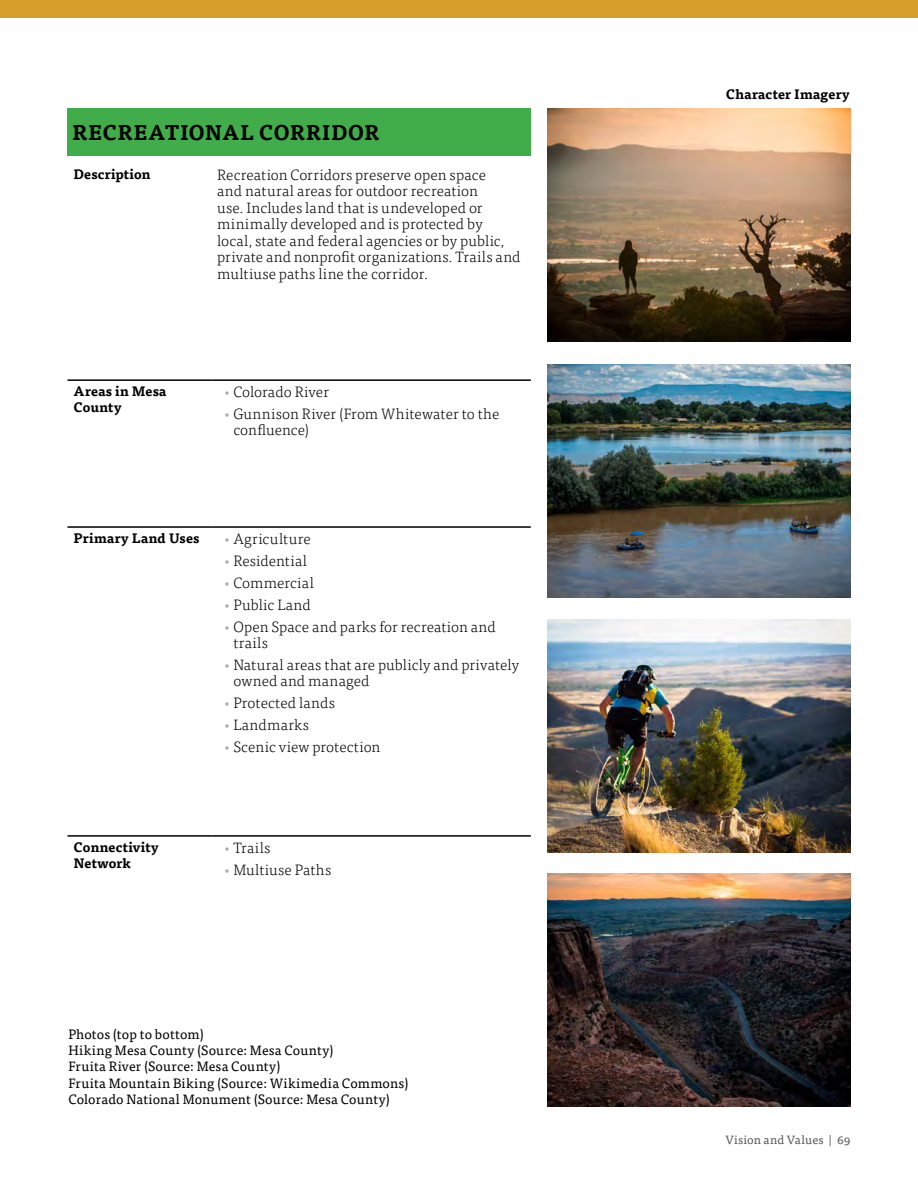
<style>
.page{position:relative;width:918px;height:1188px;background:#fff}
.page>*{position:absolute;margin:0;border:0;box-sizing:border-box;transform-origin:0 0}
.t1{font:700 21px "Tisa Pro";letter-spacing:.01em;color:#000}
.t2{font:300 15px/16.5px "Tisa Pro";letter-spacing:.005em;color:#000}
.t3{font:300 15px "Tisa Pro";letter-spacing:.025em;color:#000}
.t4{font:13.5px/16.2px "Tisa Pro";letter-spacing:.01em;color:#000}
.t5{font:700 13.5px/16.5px "Tisa Pro";letter-spacing:.015em;color:#000}
.t6{font:12px "Tisa Pro";letter-spacing:.01em;color:#58595b}
.s1{font-size:16.5px;color:#a7a9ac}
</style>
<div class="page">
<div style="left:68px;top:108px;width:463px;height:48px;background:#40ad4a"></div>
<hr style="left:68px;top:379px;width:143px;height:2px;background:#000">
<hr style="left:211px;top:379px;width:320px;height:2px;background:#000">
<hr style="left:68px;top:526px;width:143px;height:2px;background:#000">
<hr style="left:211px;top:526px;width:320px;height:2px;background:#000">
<hr style="left:68px;top:835px;width:143px;height:2px;background:#000">
<hr style="left:211px;top:835px;width:320px;height:2px;background:#000">
<img style="left:547px;top:108px;width:303px;height:233px">
<img style="left:547px;top:619px;width:303px;height:233px">
<img style="left:547px;top:365px;width:303px;height:233px">
<img style="left:547px;top:874px;width:303px;height:233px">
<div style="left:0;top:0;width:918px;height:18px;background:#d99f2c"></div>
<h1 class="t1" style="left:72px;top:115px;width:309px">RECREATIONAL CORRIDOR</h1>
<p class="t5" style="left:74px;top:165px;width:79px">Description</p>
<p class="t2" style="left:217px;top:166px;width:305px">Recreation Corridors preserve open space<br>and natural areas for outdoor recreation<br>use. Includes land that is undeveloped or minimally developed and is protected by local, state and federal agencies or by public, private and nonprofit organizations. Trails and multiuse paths line the corridor.</p>
<p class="t5" style="left:74px;top:382px;width:95px">Areas in Mesa<br>County</p>
<p class="t2" style="left:223px;top:383px;width:108px"><span class="s1">•</span>Colorado River</p>
<p class="t2" style="left:233px;top:405px;width:267px;text-indent:-11px"><span class="s1">•</span>Gunnison River (From Whitewater to the confluence)</p>
<p class="t5" style="left:74px;top:529px;width:128px">Primary Land Uses</p>
<p class="t3" style="left:223px;top:528px;width:90px"><span class="s1">•</span>Agriculture</p>
<p class="t2" style="left:223px;top:552px;width:86px"><span class="s1">•</span>Residential</p>
<p class="t2" style="left:223px;top:574px;width:93px"><span class="s1">•</span>Commercial</p>
<p class="t2" style="left:223px;top:596px;width:90px"><span class="s1">•</span>Public Land</p>
<p class="t2" style="left:233px;top:617px;width:264px;text-indent:-11px"><span class="s1">•</span>Open Space and parks for recreation and trails</p>
<p class="t2" style="left:233px;top:656px;width:287px;text-indent:-11px"><span class="s1">•</span>Natural areas that are publicly and privately owned and managed</p>
<p class="t2" style="left:223px;top:694px;width:114px"><span class="s1">•</span>Protected lands</p>
<p class="t3" style="left:223px;top:715px;width:88px"><span class="s1">•</span>Landmarks</p>
<p class="t2" style="left:223px;top:738px;width:159px"><span class="s1">•</span>Scenic view protection</p>
<p class="t5" style="left:74px;top:838px;width:87px">Connectivity<br>Network</p>
<p class="t2" style="left:223px;top:839px;width:49px"><span class="s1">•</span>Trails</p>
<p class="t2" style="left:223px;top:861px;width:110px"><span class="s1">•</span>Multiuse Paths</p>
<p class="t4" style="left:68px;top:1025px;width:341px">Photos (top to bottom)<br>Hiking Mesa County (Source: Mesa County)<br>Fruita River (Source: Mesa County)<br>Fruita Mountain Biking (Source: Wikimedia Commons)<br>Colorado National Monument (Source: Mesa County)</p>
<p class="t5" style="left:726px;top:86px;width:125px">Character Imagery</p>
<p class="t6" style="left:725px;top:1131px;width:127px">Vision and Values | 69</p>
</div>
